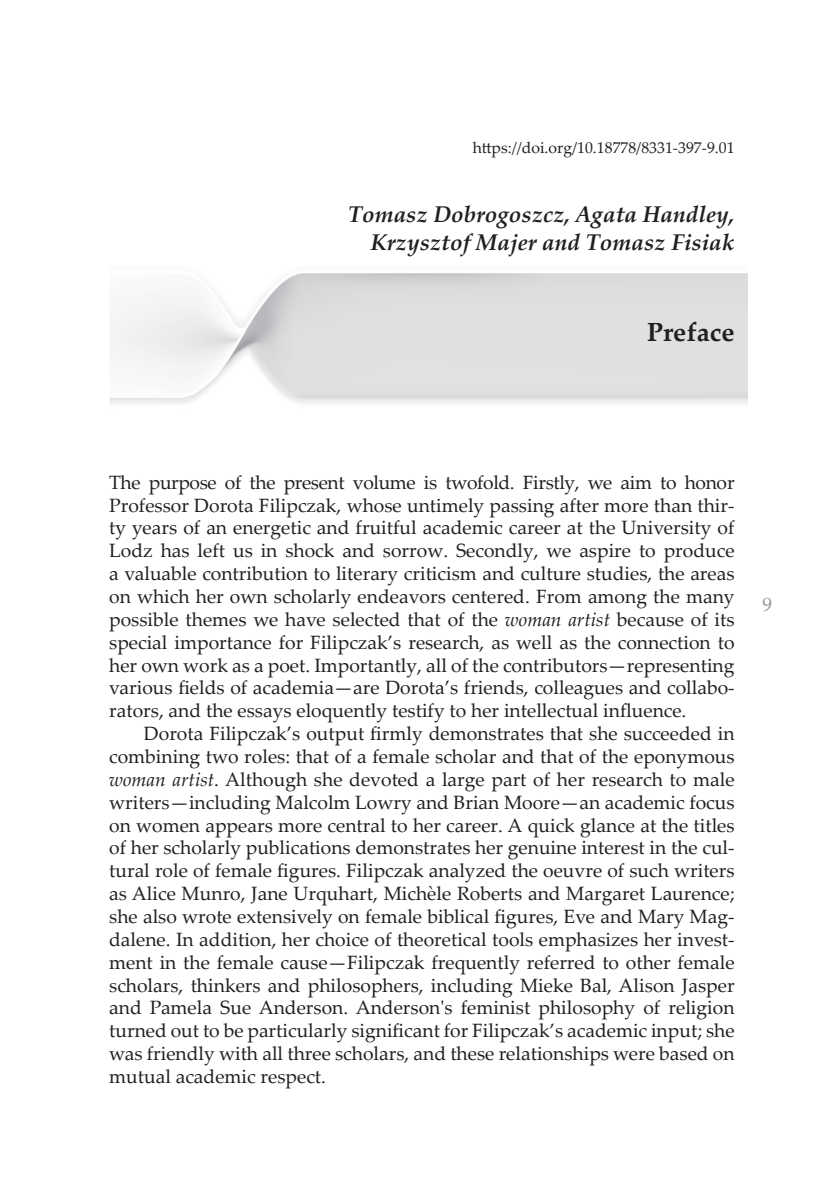
<style>
.page{position:relative;width:819px;height:1181px;background:#fff}
.page>*{position:absolute;margin:0;border:0;box-sizing:border-box;transform-origin:0 0}
.t1{font:700 26.25px "Palatino Linotype";color:#231f20}
.t2{font:italic 700 22.75px/27.3px "Palatino Linotype";color:#231f20;text-align:right}
.t3{font:19.25px/22.9px "Palatino Linotype";color:#231f20;text-align:justify}
.t4{font:19.25px "Palatino Linotype";color:#939598}
.t5{font:15.75px "Palatino Linotype";color:#231f20}
.s1{font-style:italic}
</style>
<div class="page">
<p class="t5" style="left:472px;top:136px;width:263px">https://doi.org/10.18778/8331-397-9.01</p>
<p class="t2" style="left:348px;top:200px;width:388px">Tomasz Dobrogoszcz, Agata Handley,<br>Krzysztof Majer and Tomasz Fisiak</p>
<h1 class="t1" style="left:647px;top:313px;width:89px">Preface</h1>
<p class="t3" style="left:109px;top:470px;width:627px">The purpose of the present volume is twofold. Firstly, we aim to honor Professor Dorota Filipczak, whose untimely passing after more than thir&shy;ty years of an energetic and fruitful academic career at the University of Lodz has left us in shock and sorrow. Secondly, we aspire to produce a valuable contribution to literary criticism and culture studies, the areas on which her own scholarly endeavors centered. From among the many possible themes we have selected that of the <span class="s1">woman artist</span> because of its special importance for Filipczak’s research, as well as the connection to her own work as a poet. Importantly, all of the contributors—representing various fields of academia—are Dorota’s friends, colleagues and collabo&shy;rators, and the essays eloquently testify to her intellectual influence.</p>
<p class="t3" style="left:109px;top:721px;width:627px;text-indent:35px">Dorota Filipczak’s output firmly demonstrates that she succeeded in combining two roles: that of a female scholar and that of the eponymous <span class="s1">woman artist</span>. Although she devoted a large part of her research to male writers—including Malcolm Lowry and Brian Moore—an academic focus on women appears more central to her career. A quick glance at the titles of her scholarly publications demonstrates her genuine interest in the cul&shy;tural role of female figures. Filipczak analyzed the oeuvre of such writers as Alice Munro, Jane Urquhart, Michèle Roberts and Margaret Laurence; she also wrote extensively on female biblical figures, Eve and Mary Mag&shy;dalene. In addition, her choice of theoretical tools emphasizes her invest&shy;ment in the female cause—Filipczak frequently referred to other female scholars, thinkers and philosophers, including Mieke Bal, Alison Jasper and Pamela Sue Anderson. Anderson's feminist philosophy of religion turned out to be particularly significant for Filipczak’s academic input; she was friendly with all three scholars, and these relationships were based on mutual academic respect.</p>
<p class="t4" style="left:762px;top:591px;width:11px">9</p>
</div>
